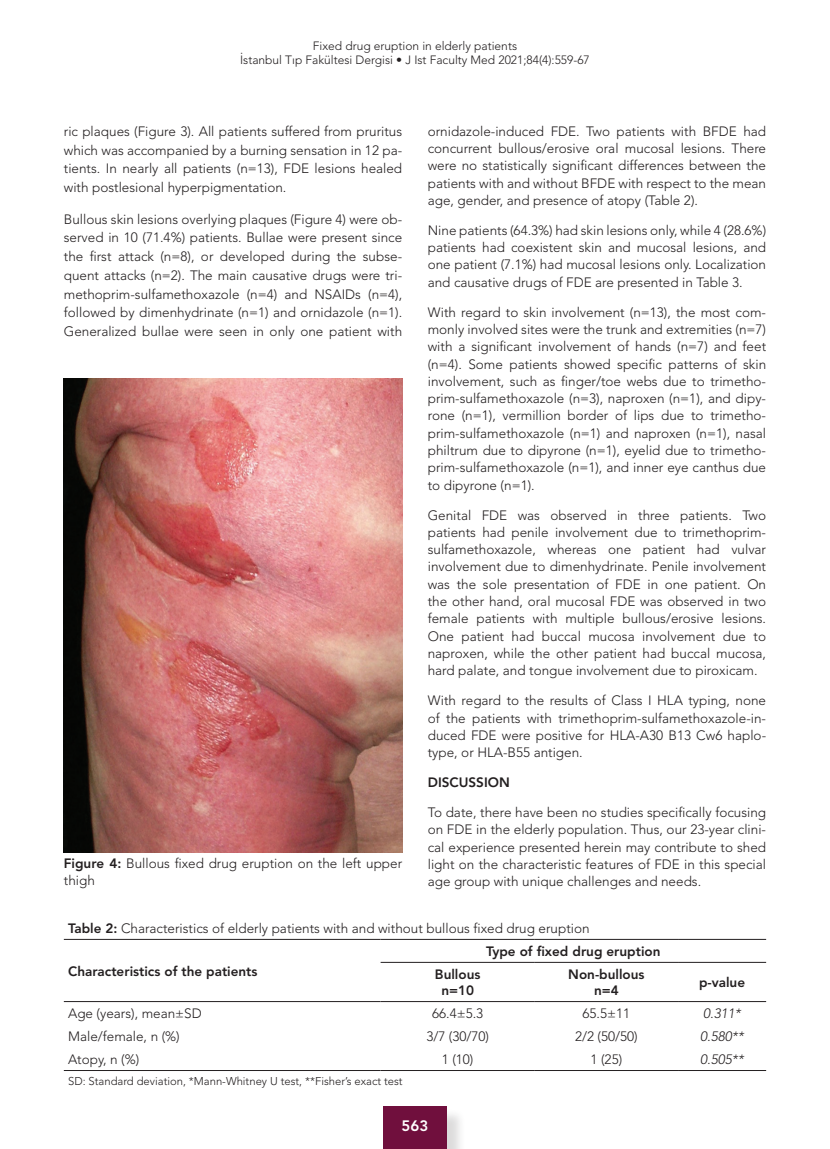
<style>
.page{position:relative;width:830px;height:1149px;background:#fff}
.page>*{position:absolute;margin:0;border:0;box-sizing:border-box;transform-origin:0 0}
.t1{font:800 15px "Avenir LT Std";color:#fff}
.t2{font:300 13.5px/17.2px "Avenir LT Std";color:#231f20;text-align:justify}
.t3{font:800 13.5px/16.2px "Avenir LT Std";color:#231f20;text-align:center}
.t4{font:italic 300 13.5px "Avenir LT Std";color:#231f20}
.t5{font:300 12px/14.4px "Avenir LT Std";color:#231f20;text-align:center}
.t6{font:300 11.25px "Avenir LT Std";color:#231f20}
.s1{font-weight:800}
</style>
<div class="page">
<div style="left:385px;top:1108px;width:80px;height:40px;background:#231f20;opacity:.16"></div>
<div style="left:383px;top:1106px;width:63px;height:42px;background:#700f3d"></div>
<img style="left:64px;top:379px;width:338px;height:473px">
<hr style="left:380px;top:961px;width:154px;height:1px;background:#231f20">
<hr style="left:534px;top:961px;width:143px;height:1px;background:#231f20">
<hr style="left:677px;top:961px;width:88px;height:1px;background:#231f20">
<hr style="left:64px;top:1000px;width:316px;height:1px;background:#231f20">
<hr style="left:380px;top:1000px;width:154px;height:1px;background:#231f20">
<hr style="left:534px;top:1000px;width:143px;height:1px;background:#231f20">
<hr style="left:677px;top:1000px;width:88px;height:1px;background:#231f20">
<hr style="left:64px;top:1069px;width:316px;height:1px;background:#231f20">
<hr style="left:380px;top:1069px;width:154px;height:1px;background:#231f20">
<hr style="left:534px;top:1069px;width:143px;height:1px;background:#231f20">
<hr style="left:677px;top:1069px;width:88px;height:1px;background:#231f20">
<hr style="left:64px;top:938px;width:316px;height:1px;background:#231f20">
<hr style="left:380px;top:938px;width:154px;height:1px;background:#231f20">
<hr style="left:534px;top:938px;width:143px;height:1px;background:#231f20">
<hr style="left:677px;top:938px;width:88px;height:1px;background:#231f20">
<p class="t5" style="left:240px;top:39px;width:351px">Fixed drug eruption in elderly patients<br>İstanbul Tıp Fakültesi Dergisi • J Ist Faculty Med 2021;84(4):559-67</p>
<p class="t2" style="left:64px;top:122px;width:340px;line-height:18.8px">ric plaques (Figure 3). All patients suffered from pruritus which was accompanied by a burning sensation in 12 pa&shy;tients. In nearly all patients (n=13), FDE lesions healed with postlesional hyperpigmentation.</p>
<p class="t2" style="left:64px;top:209px;width:340px;line-height:18.8px">Bullous skin lesions overlying plaques (Figure 4) were ob&shy;served in 10 (71.4%) patients. Bullae were present since the first attack (n=8), or developed during the subse&shy;quent attacks (n=2). The main causative drugs were tri&shy;methoprim-sulfamethoxazole (n=4) and NSAIDs (n=4), followed by dimenhydrinate (n=1) and ornidazole (n=1).<br>Generalized bullae were seen in only one patient with</p>
<p class="t2" style="left:427px;top:122px;width:340px">ornidazole-induced FDE. Two patients with BFDE had concurrent bullous/erosive oral mucosal lesions. There were no statistically significant differences between the patients with and without BFDE with respect to the mean age, gender, and presence of atopy (Table 2).</p>
<p class="t2" style="left:427px;top:221px;width:340px">Nine patients (64.3%) had skin lesions only, while 4 (28.6%) patients had coexistent skin and mucosal lesions, and one patient (7.1%) had mucosal lesions only. Localization and causative drugs of FDE are presented in Table 3.</p>
<p class="t2" style="left:427px;top:303px;width:340px">With regard to skin involvement (n=13), the most com&shy;monly involved sites were the trunk and extremities (n=7) with a significant involvement of hands (n=7) and feet (n=4). Some patients showed specific patterns of skin involvement, such as finger/toe webs due to trimetho&shy;prim-sulfamethoxazole (n=3), naproxen (n=1), and dipy&shy;rone (n=1), vermillion border of lips due to trimetho&shy;prim-sulfamethoxazole (n=1) and naproxen (n=1), nasal philtrum due to dipyrone (n=1), eyelid due to trimetho&shy;prim-sulfamethoxazole (n=1), and inner eye canthus due to dipyrone (n=1).</p>
<p class="t2" style="left:427px;top:506px;width:340px">Genital FDE was observed in three patients. Two patients had penile involvement due to trimethoprim&shy;sulfamethoxazole, whereas one patient had vulvar involvement due to dimenhydrinate. Penile involvement was the sole presentation of FDE in one patient. On the other hand, oral mucosal FDE was observed in two female patients with multiple bullous/erosive lesions.<br>One patient had buccal mucosa involvement due to naproxen, while the other patient had buccal mucosa, hard palate, and tongue involvement due to piroxicam.</p>
<p class="t2" style="left:427px;top:691px;width:340px">With regard to the results of Class I HLA typing, none of the patients with trimethoprim-sulfamethoxazole-in&shy;duced FDE were positive for HLA-A30 B13 Cw6 haplo&shy;type, or HLA-B55 antigen.</p>
<p class="t3" style="left:427px;top:774px;width:83px">DISCUSSION</p>
<p class="t2" style="left:427px;top:803px;width:340px">To date, there have been no studies specifically focusing on FDE in the elderly population. Thus, our 23-year clini&shy;cal experience presented herein may contribute to shed light on the characteristic features of FDE in this special age group with unique challenges and needs.</p>
<p class="t2" style="left:64px;top:854px;width:340px"><span class="s1">Figure 4:</span> Bullous fixed drug eruption on the left upper thigh</p>
<p class="t2" style="left:68px;top:919px;width:523px"><span class="s1">Table 2:</span> Characteristics of elderly patients with and without bullous fixed drug eruption</p>
<p class="t3" style="left:68px;top:962px;width:191px">Characteristics of the patients</p>
<p class="t3" style="left:486px;top:942px;width:176px">Type of fixed drug eruption</p>
<p class="t3" style="left:435px;top:965px;width:47px">Bullous n=10</p>
<p class="t3" style="left:568px;top:965px;width:78px">Non-bullous n=4</p>
<p class="t3" style="left:698px;top:973px;width:48px">p-value</p>
<p class="t2" style="left:68px;top:1004px;width:135px">Age (years), mean±SD</p>
<p class="t2" style="left:432px;top:1004px;width:53px">66.4±5.3</p>
<p class="t2" style="left:582px;top:1004px;width:49px">65.5±11</p>
<p class="t4" style="left:703px;top:1005px;width:39px">0.311*</p>
<p class="t2" style="left:68px;top:1027px;width:113px">Male/female, n (%)</p>
<p class="t2" style="left:426px;top:1027px;width:64px">3/7 (30/70)</p>
<p class="t2" style="left:574px;top:1027px;width:64px">2/2 (50/50)</p>
<p class="t4" style="left:700px;top:1027px;width:45px">0.580**</p>
<p class="t2" style="left:68px;top:1050px;width:73px">Atopy, n (%)</p>
<p class="t2" style="left:441px;top:1050px;width:33px">1 (10)</p>
<p class="t2" style="left:590px;top:1050px;width:33px">1 (25)</p>
<p class="t4" style="left:700px;top:1050px;width:45px">0.505**</p>
<p class="t6" style="left:68px;top:1074px;width:336px">SD: Standard deviation, *Mann-Whitney U test, **Fisher’s exact test</p>
<p class="t1" style="left:401px;top:1115px;width:28px">563</p>
</div>
